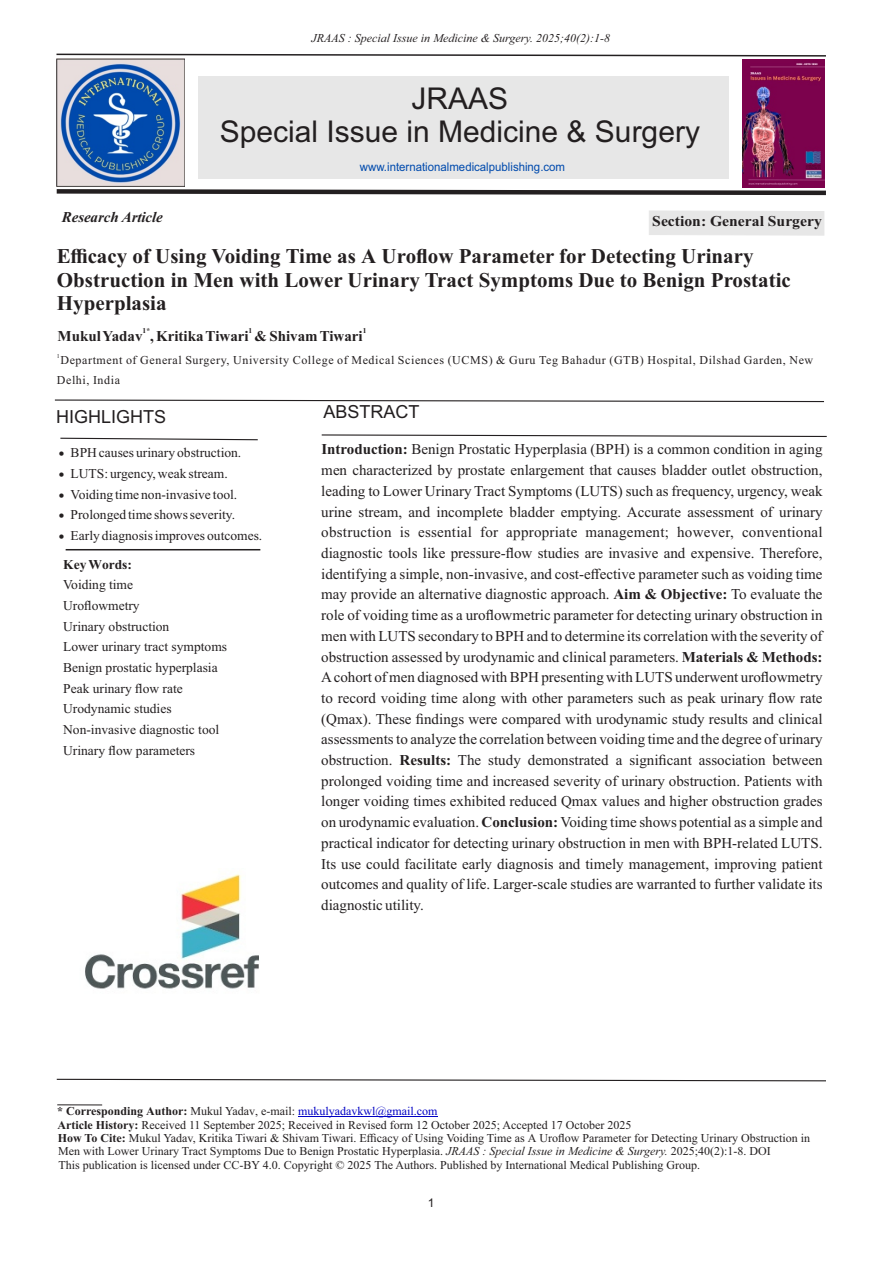
<style>
.page{position:relative;width:893px;height:1263px;background:#fff}
.page>*{position:absolute;margin:0;border:0;box-sizing:border-box;transform-origin:0 0}
.t1{font:30px/33px "Arial";color:#231f20;text-align:center}
.t2{font:700 21px/23.2px "Times New Roman";color:#231f20}
.t3{font:18px "Arial";color:#231f20}
.t4{font:15px/20.7px "Times New Roman";color:#231f20;text-align:justify}
.t5{font:700 15px "Times New Roman";color:#231f20}
.t6{font:700 15px "Times New Roman";color:#231f20;scale:1.04 1}
.t7{font:italic 700 15px "Times New Roman";letter-spacing:-.005em;color:#231f20}
.t8{font:13.5px/20.7px "Times New Roman";color:#231f20}
.t9{font:700 13.5px "Times New Roman";color:#231f20}
.t10{font:12px/13.4px "Times New Roman";color:#231f20}
.t11{font:12px/20.7px "Times New Roman";letter-spacing:.05em;color:#231f20}
.t12{font:italic 12px "Times New Roman";color:#231f20}
.t13{font:12px "Arial";color:#004aad;scale:.95 1}
.t14{font:12px "Arial";color:#231f20}
.t15{font:700 7.5px "Times New Roman";color:#231f20}
.t16{font:6px "Times New Roman";color:#231f20}
.s1{font-weight:700}
.s2{color:#0000c4}
.s3{font-style:italic}
</style>
<div class="page">
<svg style="left:56px;top:1078px;width:770px;height:4px"></svg>
<hr style="left:57px;top:1104px;width:45px;height:1px;background:#231f20">
<hr style="left:298px;top:1116px;width:140px;height:1px;background:#0000c4">
<svg style="left:60px;top:437px;width:198px;height:4px"></svg>
<svg style="left:321px;top:434px;width:506px;height:3px"></svg>
<svg style="left:54px;top:399px;width:770px;height:4px"></svg>
<hr style="left:66px;top:549px;width:194px;height:1px;background:#231f20">
<svg style="left:649px;top:210px;width:176px;height:26px;background:#e8e8e8"></svg>
<svg style="left:56px;top:53px;width:770px;height:4px"></svg>
<svg style="left:56px;top:187px;width:770px;height:9px"></svg>
<div style="left:198px;top:76px;width:530px;height:103px;background:#e7e7e7"></div>
<img style="left:56px;top:58px;width:128px;height:129px">
<img style="left:85px;top:874px;width:174px;height:115px">
<img style="left:742px;top:60px;width:82px;height:128px">
<p class="t12" style="left:312px;top:33px;width:300px">JRAAS : Special Issue in Medicine &amp; Surgery. 2025;40(2):1-8</p>
<h1 class="t1" style="left:220px;top:84px;width:482px">JRAAS<br>Special Issue in Medicine &amp; Surgery</h1>
<p class="t7" style="left:62px;top:212px;width:102px">Research Article</p>
<p class="t13" style="left:360px;top:162px;width:218px">www.internationalmedicalpublishing.com</p>
<p class="t6" style="left:652px;top:216px;width:165px">Section: General Surgery</p>
<h2 class="t2" style="left:57px;top:247px;width:735px">Efficacy of Using Voiding Time as A Uroflow Parameter for Detecting Urinary<br>Obstruction in Men with Lower Urinary Tract Symptoms Due to Benign Prostatic<br>Hyperplasia</h2>
<p class="t15" style="left:143px;top:328px;width:9px">1*</p>
<p class="t15" style="left:249px;top:328px;width:5px">1</p>
<p class="t15" style="left:363px;top:328px;width:5px">1</p>
<p class="t5" style="left:58px;top:330px;width:307px">Mukul Yadav , Kritika Tiwari &amp; Shivam Tiwari</p>
<p class="t16" style="left:57px;top:353px;width:4px">1</p>
<p class="t11" style="left:57px;top:350px;width:758px;text-indent:4px">Department of General Surgery, University College of Medical Sciences (UCMS) &amp; Guru Teg Bahadur (GTB) Hospital, Dilshad Garden, New<br>Delhi, India</p>
<p class="t3" style="left:56px;top:410px;width:112px">HIGHLIGHTS</p>
<p class="t3" style="left:324px;top:405px;width:98px">ABSTRACT</p>
<p class="t8" style="left:59px;top:443px;width:184px">• BPH causes urinary obstruction.</p>
<p class="t8" style="left:59px;top:464px;width:171px">• LUTS: urgency, weak stream.</p>
<p class="t8" style="left:59px;top:485px;width:180px">• Voiding time non-invasive tool.</p>
<p class="t8" style="left:59px;top:506px;width:178px">• Prolonged time shows severity.</p>
<p class="t8" style="left:59px;top:526px;width:205px">• Early diagnosis improves outcomes.</p>
<p class="t4" style="left:321px;top:440px;width:503px"><span class="s1">Introduction:</span> Benign Prostatic Hyperplasia (BPH) is a common condition in aging men characterized by prostate enlargement that causes bladder outlet obstruction, leading to Lower Urinary Tract Symptoms (LUTS) such as frequency, urgency, weak urine stream, and incomplete bladder emptying. Accurate assessment of urinary obstruction is essential for appropriate management; however, conventional diagnostic tools like pressure-flow studies are invasive and expensive. Therefore, identifying a simple, non-invasive, and cost-effective parameter such as voiding time may provide an alternative diagnostic approach. <span class="s1">Aim &amp; Objective:</span> To evaluate the role of voiding time as a uroflowmetric parameter for detecting urinary obstruction in men with LUTS secondary to BPH and to determine its correlation with the severity of obstruction assessed by urodynamic and clinical parameters. <span class="s1">Materials &amp; Methods:<br></span>Acohort of men diagnosed with BPH presenting with LUTS underwent uroflowmetry to record voiding time along with other parameters such as peak urinary flow rate (Qmax). These findings were compared with urodynamic study results and clinical assessments to analyze the correlation between voiding time and the degree of urinary obstruction. <span class="s1">Results:</span> The study demonstrated a significant association between prolonged voiding time and increased severity of urinary obstruction. Patients with longer voiding times exhibited reduced Qmax values and higher obstruction grades on urodynamic evaluation. <span class="s1">Conclusion:</span> Voiding time shows potential as a simple and practical indicator for detecting urinary obstruction in men with BPH-related LUTS.<br>Its use could facilitate early diagnosis and timely management, improving patient outcomes and quality of life. Larger-scale studies are warranted to further validate its diagnostic utility.</p>
<p class="t9" style="left:63px;top:559px;width:70px">Key Words:</p>
<p class="t8" style="left:63px;top:576px;width:165px">Voiding time<br>Uroflowmetry<br>Urinary obstruction<br>Lower urinary tract symptoms<br>Benign prostatic hyperplasia<br>Peak urinary flow rate<br>Urodynamic studies<br>Non-invasive diagnostic tool<br>Urinary flow parameters</p>
<p class="t10" style="left:57px;top:1105px;width:754px"><span class="s1">* Corresponding Author:</span> Mukul Yadav, e-mail: <span class="s2">mukulyadavkwl@gmail.com<br></span><span class="s1">Article History:</span> Received 11 September 2025; Received in Revised form 12 October 2025; Accepted 17 October 2025<br><span class="s1">How To Cite:</span> Mukul Yadav, Kritika Tiwari &amp; Shivam Tiwari. Efficacy of Using Voiding Time as A Uroflow Parameter for Detecting Urinary Obstruction in Men with Lower Urinary Tract Symptoms Due to Benign Prostatic Hyperplasia. <span class="s3">JRAAS : Special Issue in Medicine &amp; Surgery.</span> 2025;40(2):1-8. DOI<br>This publication is licensed under CC-BY 4.0. Copyright © 2025 The Authors. Published by International Medical Publishing Group.</p>
<p class="t14" style="left:428px;top:1198px;width:8px">1</p>
</div>
